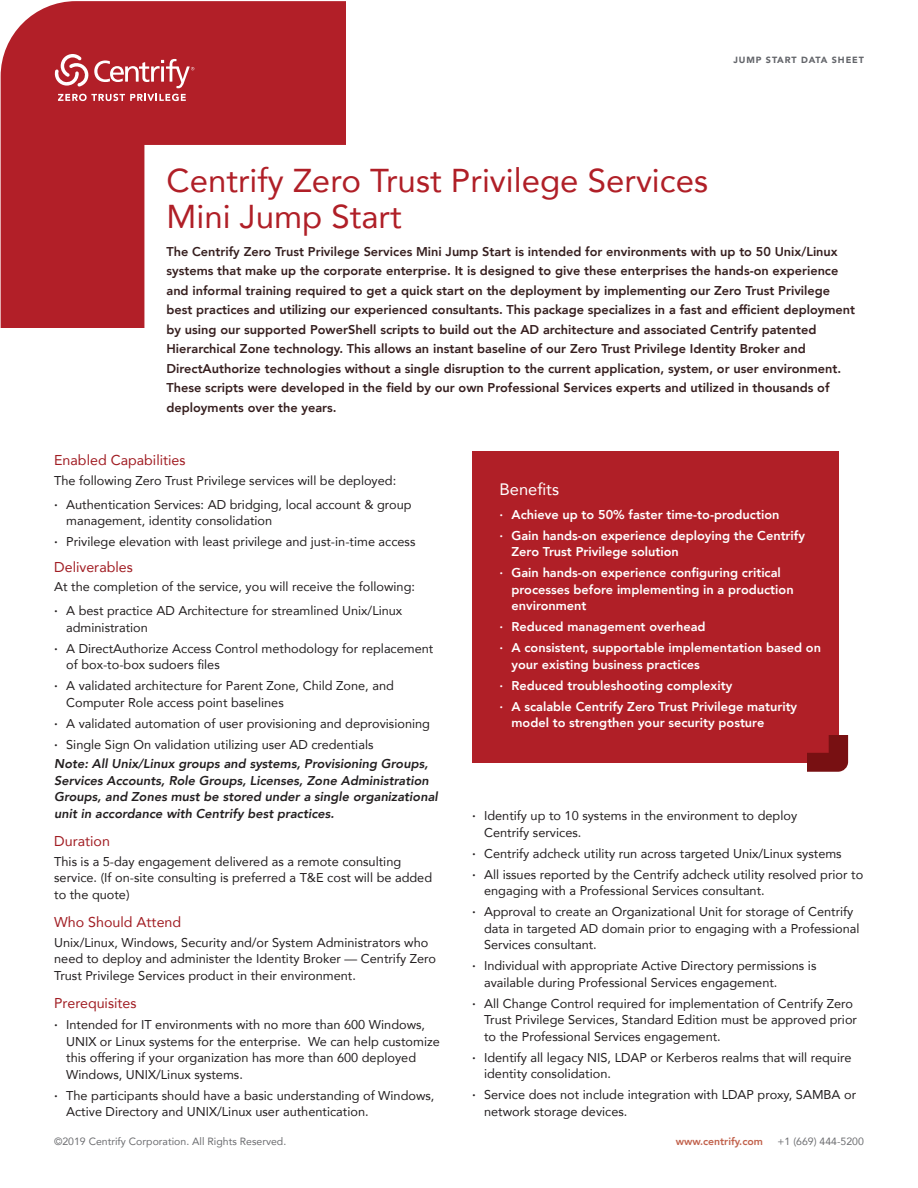
<style>
.page{position:relative;width:918px;height:1188px;background:#fff}
.page>*{position:absolute;margin:0;border:0;box-sizing:border-box;transform-origin:0 0}
.t1{font:33px/36px "Avenir";color:#b01f27}
.t2{font:16.5px "Avenir";color:#fff}
.t3{font:14.25px "Avenir";color:#a11d23}
.t4{font:12.75px/16.5px "Avenir";color:#231f20}
.t5{font:800 12.75px/19.5px "Avenir";color:#361f1f}
.t6{font:800 12.75px/21px "Avenir";color:#fff}
.t7{font:italic 800 12.75px/16.5px "Avenir";color:#231f20}
.t8{font:10.5px "Avenir";color:#6c6d70}
.t9{font:800 10.5px "Avenir";color:#c1614b}
.t10{font:900 9px "Avenir";letter-spacing:.1em;color:#63656a}
.s1{font-weight:800}
</style>
<div class="page">
<svg style="left:1px;top:1px;width:345px;height:327px;fill:#b21f28"></svg>
<svg style="left:55px;top:54px;width:139px;height:34px"></svg>
<svg style="left:58px;top:94px;width:128px;height:7px"></svg>
<div style="left:472px;top:451px;width:367px;height:311px;background:#b01f27"></div>
<svg style="left:808px;top:736px;width:40px;height:36px"></svg>
<p class="t10" style="left:733px;top:52px;width:132px">JUMP START DATA SHEET</p>
<h1 class="t1" style="left:166px;top:162px;width:543px">Centrify Zero Trust Privilege Services<br>Mini Jump Start</h1>
<p class="t5" style="left:166px;top:241px;width:690px">The Centrify Zero Trust Privilege Services Mini Jump Start is intended for environments with up to 50 Unix/Linux systems that make up the corporate enterprise. It is designed to give these enterprises the hands-on experience and informal training required to get a quick start on the deployment by implementing our Zero Trust Privilege best practices and utilizing our experienced consultants. This package specializes in a fast and efficient deployment by using our supported PowerShell scripts to build out the AD architecture and associated Centrify patented Hierarchical Zone technology. This allows an instant baseline of our Zero Trust Privilege Identity Broker and DirectAuthorize technologies without a single disruption to the current application, system, or user environment.<br>These scripts were developed in the field by our own Professional Services experts and utilized in thousands of deployments over the years.</p>
<p class="t3" style="left:54px;top:449px;width:133px">Enabled Capabilities</p>
<p class="t4" style="left:54px;top:468px;width:359px;line-height:24px">The following Zero Trust Privilege services will be deployed:<br><span class="s1">∙</span> Authentication Services: AD bridging, local account &amp; group</p>
<p class="t4" style="left:54px;top:510px;width:363px;line-height:21px;text-indent:12px">management, identity consolidation<br><span class="s1">∙</span> Privilege elevation with least privilege and just-in-time access</p>
<p class="t3" style="left:54px;top:556px;width:80px">Deliverables</p>
<p class="t4" style="left:54px;top:575px;width:362px;line-height:24px">At the completion of the service, you will receive the following: <span class="s1">∙</span> A best practice AD Architecture for streamlined Unix/Linux</p>
<p class="t4" style="left:54px;top:617px;width:381px;line-height:21px;text-indent:12px">administration<br><span class="s1">∙</span> A DirectAuthorize Access Control methodology for replacement</p>
<p class="t4" style="left:54px;top:654px;width:341px;line-height:21px;text-indent:12px">of box-to-box sudoers files<br><span class="s1">∙</span> A validated architecture for Parent Zone, Child Zone, and</p>
<p class="t4" style="left:54px;top:692px;width:377px;line-height:21px;text-indent:12px">Computer Role access point baselines<br><span class="s1">∙</span> A validated automation of user provisioning and deprovisioning <span class="s1">∙</span> Single Sign On validation utilizing user AD credentials</p>
<p class="t7" style="left:54px;top:756px;width:385px">Note: All Unix/Linux groups and systems, Provisioning Groups, Services Accounts, Role Groups, Licenses, Zone Administration Groups, and Zones must be stored under a single organizational unit in accordance with Centrify best practices.</p>
<p class="t3" style="left:54px;top:830px;width:57px">Duration</p>
<p class="t4" style="left:54px;top:853px;width:379px">This is a 5-day engagement delivered as a remote consulting service. (If on-site consulting is preferred a T&amp;E cost will be added to the quote)</p>
<p class="t3" style="left:54px;top:911px;width:129px">Who Should Attend</p>
<p class="t4" style="left:54px;top:934px;width:383px">Unix/Linux, Windows, Security and/or System Administrators who need to deploy and administer the Identity Broker — Centrify Zero<br>Trust Privilege Services product in their environment.</p>
<p class="t3" style="left:54px;top:992px;width:84px">Prerequisites</p>
<p class="t4" style="left:66px;top:1016px;width:375px;text-indent:-12px"><span class="s1">∙</span> Intended for IT environments with no more than 600 Windows, UNIX or Linux systems for the enterprise. We can help customize this offering if your organization has more than 600 deployed Windows, UNIX/Linux systems.</p>
<p class="t4" style="left:66px;top:1087px;width:370px;text-indent:-12px"><span class="s1">∙</span> The participants should have a basic understanding of Windows,<br>Active Directory and UNIX/Linux user authentication.</p>
<p class="t2" style="left:500px;top:476px;width:61px">Benefits</p>
<p class="t6" style="left:499px;top:504px;width:307px">∙ Achieve up to 50% faster time-to-production<br>∙ Gain hands-on experience deploying the Centrify</p>
<p class="t6" style="left:499px;top:541px;width:283px;text-indent:12px">Zero Trust Privilege solution<br>∙ Gain hands-on experience configuring critical</p>
<p class="t6" style="left:511px;top:581px;width:284px;line-height:16.5px">processes before implementing in a production environment</p>
<p class="t6" style="left:499px;top:616px;width:323px">∙ Reduced management overhead<br>∙ A consistent, supportable implementation based on</p>
<p class="t6" style="left:499px;top:654px;width:299px;text-indent:12px">your existing business practices<br>∙ Reduced troubleshooting complexity<br>∙ A scalable Centrify Zero Trust Privilege maturity</p>
<p class="t6" style="left:511px;top:712px;width:254px">model to strengthen your security posture</p>
<p class="t4" style="left:484px;top:807px;width:315px;text-indent:-12px"><span class="s1">∙</span> Identify up to 10 systems in the environment to deploy<br>Centrify services.</p>
<p class="t4" style="left:472px;top:842px;width:393px;line-height:21px"><span class="s1">∙</span> Centrify adcheck utility run across targeted Unix/Linux systems<br><span class="s1">∙</span> All issues reported by the Centrify adcheck utility resolved prior to</p>
<p class="t4" style="left:472px;top:880px;width:383px;line-height:21px;text-indent:12px">engaging with a Professional Services consultant.<br><span class="s1">∙</span> Approval to create an Organizational Unit for storage of Centrify</p>
<p class="t4" style="left:484px;top:919px;width:377px">data in targeted AD domain prior to engaging with a Professional<br>Services consultant.</p>
<p class="t4" style="left:484px;top:957px;width:334px;text-indent:-12px"><span class="s1">∙</span> Individual with appropriate Active Directory permissions is available during Professional Services engagement.</p>
<p class="t4" style="left:484px;top:994px;width:375px;text-indent:-12px"><span class="s1">∙</span> All Change Control required for implementation of Centrify Zero<br>Trust Privilege Services, Standard Edition must be approved prior to the Professional Services engagement.</p>
<p class="t4" style="left:484px;top:1048px;width:369px;text-indent:-12px"><span class="s1">∙</span> Identify all legacy NIS, LDAP or Kerberos realms that will require identity consolidation.</p>
<p class="t4" style="left:484px;top:1086px;width:374px;text-indent:-12px"><span class="s1">∙</span> Service does not include integration with LDAP proxy, SAMBA or network storage devices.</p>
<p class="t8" style="left:54px;top:1132px;width:234px">©2019 Centrify Corporation. All Rights Reserved.</p>
<p class="t9" style="left:676px;top:1133px;width:89px">www.centrify.com</p>
<p class="t8" style="left:778px;top:1132px;width:88px">+1 (669) 444-5200</p>
</div>
